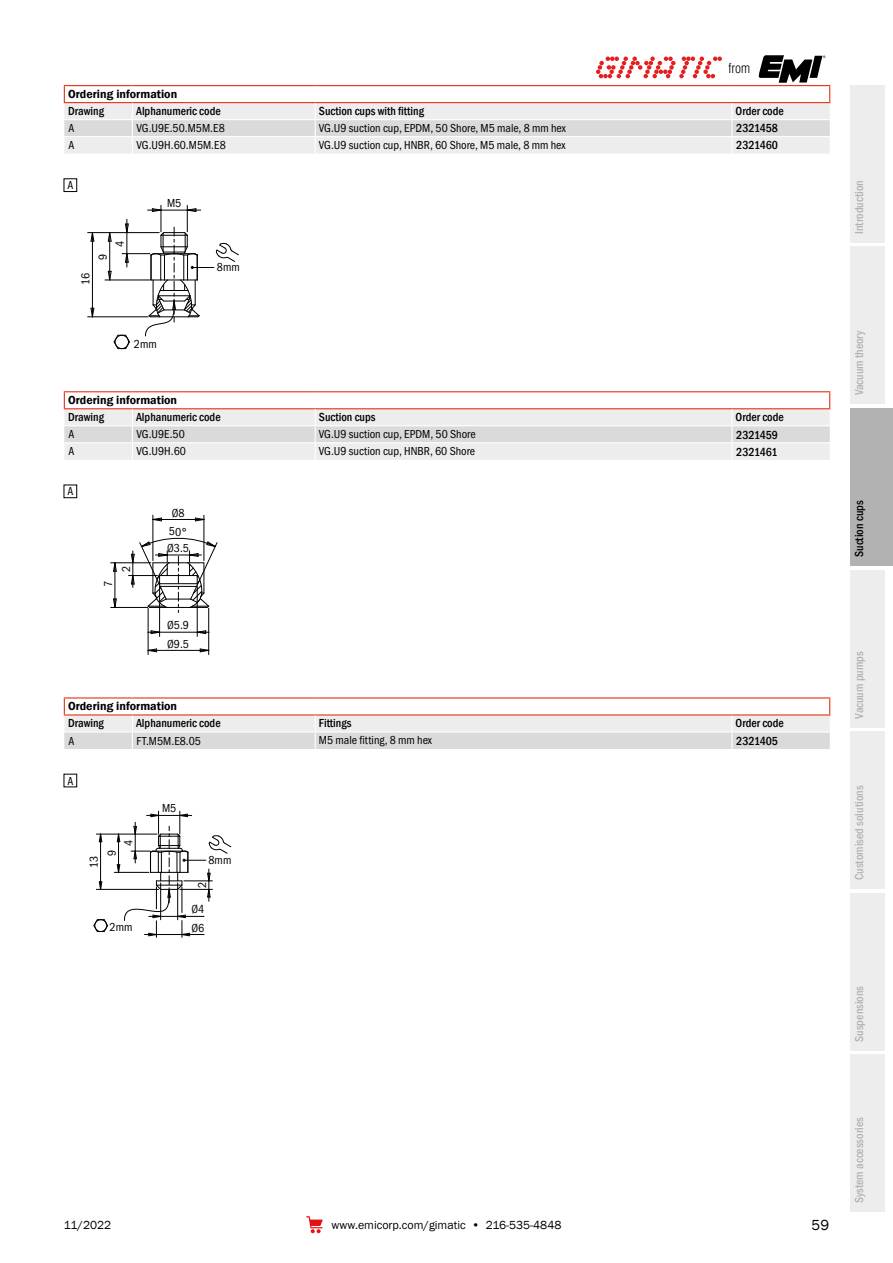
<style>
.page{position:relative;width:893px;height:1263px;background:#fff}
.page>*{position:absolute;margin:0;border:0;box-sizing:border-box;transform-origin:0 0}
.t1{font:15px "Franklin Gothic";color:#000}
.t2{font:300 condensed 13.5px "Helvetica";color:#000}
.t3{font:12px/17px "Franklin Gothic URW Cond";color:#000}
.t4{font:500 condensed 12px "Franklin Gothic";color:#000}
.t5{font:500 condensed 12px "Franklin Gothic";color:#b3b2b2}
.t6{font:600 12px "Franklin Gothic";color:#000}
.t7{font:condensed 12px/18.3px "ITC Franklin Gothic Std";color:#000}
.t8{font:12px "Franklin Gothic";color:#000}
.t9{font:3.3px "Helvetica";color:#000}
</style>
<div class="page">
<svg style="left:306px;top:1216px;width:17px;height:17px"></svg>
<div style="left:850px;top:247px;width:34px;height:157px;background:#ededed"></div>
<div style="left:850px;top:85px;width:34px;height:157px;background:#ededed"></div>
<div style="left:850px;top:570px;width:34px;height:157px;background:#ededed"></div>
<div style="left:850px;top:731px;width:34px;height:158px;background:#ededed"></div>
<div style="left:850px;top:893px;width:34px;height:157px;background:#ededed"></div>
<div style="left:850px;top:1054px;width:34px;height:158px;background:#ededed"></div>
<div style="left:850px;top:408px;width:43px;height:158px;background:#b3b2b2"></div>
<svg style="left:64px;top:55px;width:766px;height:99px"></svg>
<hr style="left:64px;top:697px;width:68px;height:1px;background:#e63312">
<hr style="left:132px;top:697px;width:183px;height:1px;background:#e63312">
<hr style="left:315px;top:697px;width:417px;height:1px;background:#e63312">
<hr style="left:732px;top:697px;width:98px;height:1px;background:#e63312">
<svg style="left:64px;top:698px;width:766px;height:51px"></svg>
<hr style="left:64px;top:391px;width:68px;height:1px;background:#e63312">
<hr style="left:132px;top:391px;width:183px;height:1px;background:#e63312">
<hr style="left:315px;top:391px;width:417px;height:1px;background:#e63312">
<hr style="left:732px;top:391px;width:98px;height:1px;background:#e63312">
<svg style="left:64px;top:392px;width:766px;height:68px"></svg>
<hr style="left:88px;top:232px;width:71px;height:1px;background:#000">
<hr style="left:88px;top:317px;width:60px;height:1px;background:#000">
<hr style="left:92px;top:233px;width:1px;height:84px;background:#000">
<hr style="left:105px;top:280px;width:45px;height:1px;background:#000">
<svg style="left:91px;top:232px;width:3px;height:10px"></svg>
<svg style="left:91px;top:308px;width:3px;height:9px"></svg>
<div style="left:64px;top:179px;width:13px;height:13px;border:1px solid #000"></div>
<svg style="left:108px;top:205px;width:131px;height:144px"></svg>
<svg style="left:152px;top:518px;width:10px;height:3px"></svg>
<svg style="left:195px;top:518px;width:9px;height:3px"></svg>
<hr style="left:153px;top:515px;width:1px;height:46px;background:#000">
<hr style="left:204px;top:515px;width:1px;height:46px;background:#000">
<hr style="left:153px;top:519px;width:51px;height:1px;background:#000">
<svg style="left:149px;top:648px;width:8px;height:4px"></svg>
<svg style="left:200px;top:648px;width:8px;height:4px"></svg>
<hr style="left:148px;top:608px;width:1px;height:47px;background:#000">
<hr style="left:208px;top:608px;width:1px;height:47px;background:#000">
<hr style="left:148px;top:650px;width:61px;height:1px;background:#000">
<svg style="left:113px;top:563px;width:4px;height:9px"></svg>
<svg style="left:113px;top:598px;width:4px;height:9px"></svg>
<hr style="left:111px;top:562px;width:40px;height:1px;background:#000">
<hr style="left:111px;top:607px;width:37px;height:1px;background:#000">
<hr style="left:115px;top:563px;width:1px;height:44px;background:#000">
<hr style="left:197px;top:586px;width:1px;height:50px;background:#000">
<hr style="left:159px;top:586px;width:1px;height:50px;background:#000">
<svg style="left:197px;top:630px;width:12px;height:4px"></svg>
<hr style="left:160px;top:632px;width:37px;height:1px;background:#000">
<svg style="left:148px;top:630px;width:12px;height:4px"></svg>
<div style="left:64px;top:485px;width:13px;height:13px;border:1px solid #000"></div>
<hr style="left:114px;top:872px;width:35px;height:1px;background:#000">
<hr style="left:96px;top:834px;width:61px;height:1px;background:#000">
<hr style="left:96px;top:889px;width:63px;height:1px;background:#000">
<hr style="left:100px;top:834px;width:1px;height:55px;background:#000">
<svg style="left:93px;top:919px;width:15px;height:13px"></svg>
<svg style="left:99px;top:834px;width:3px;height:8px"></svg>
<svg style="left:99px;top:881px;width:3px;height:9px"></svg>
<div style="left:64px;top:774px;width:13px;height:13px;border:1px solid #000"></div>
<svg style="left:117px;top:811px;width:114px;height:126px"></svg>
<svg style="left:129px;top:527px;width:88px;height:85px"></svg>
<p class="t2" style="left:728px;top:60px;width:23px">from</p>
<p class="t6" style="left:68px;top:86px;width:111px">Ordering information</p>
<p class="t4" style="left:68px;top:103px;width:37px">Drawing</p>
<p class="t4" style="left:136px;top:103px;width:86px">Alphanumeric code</p>
<p class="t4" style="left:319px;top:103px;width:107px">Suction cups with fitting</p>
<p class="t4" style="left:736px;top:103px;width:50px">Order code</p>
<p class="t3" style="left:319px;top:118px;width:249px">VG.U9 suction cup, EPDM, 50 Shore, M5 male, 8 mm hex<br>VG.U9 suction cup, HNBR, 60 Shore, M5 male, 8 mm hex</p>
<p class="t3" style="left:69px;top:119px;width:7px">A</p>
<p class="t3" style="left:137px;top:119px;width:90px">VG.U9E.50.M5M.E8</p>
<p class="t4" style="left:736px;top:120px;width:43px">2321458</p>
<p class="t3" style="left:69px;top:136px;width:7px">A</p>
<p class="t3" style="left:137px;top:136px;width:91px">VG.U9H.60.M5M.E8</p>
<p class="t4" style="left:736px;top:137px;width:43px">2321460</p>
<p class="t7" style="left:67px;top:176px;width:7px">A</p>
<p class="t7" style="left:76px;top:285px;width:14px;rotate:-90deg">16</p>
<p class="t7" style="left:94px;top:260px;width:8px;rotate:-90deg">9</p>
<p class="t7" style="left:111px;top:247px;width:8px;rotate:-90deg">4</p>
<p class="t7" style="left:167px;top:194px;width:16px">M5</p>
<p class="t7" style="left:134px;top:335px;width:24px">2mm</p>
<p class="t7" style="left:217px;top:258px;width:24px">8mm</p>
<p class="t6" style="left:68px;top:392px;width:111px">Ordering information</p>
<p class="t4" style="left:68px;top:409px;width:37px">Drawing</p>
<p class="t4" style="left:136px;top:409px;width:86px">Alphanumeric code</p>
<p class="t4" style="left:319px;top:409px;width:58px">Suction cups</p>
<p class="t4" style="left:736px;top:409px;width:50px">Order code</p>
<p class="t3" style="left:319px;top:424px;width:158px">VG.U9 suction cup, EPDM, 50 Shore<br>VG.U9 suction cup, HNBR, 60 Shore</p>
<p class="t3" style="left:69px;top:425px;width:7px">A</p>
<p class="t3" style="left:137px;top:425px;width:50px">VG.U9E.50</p>
<p class="t4" style="left:736px;top:427px;width:43px">2321459</p>
<p class="t3" style="left:69px;top:442px;width:7px">A</p>
<p class="t3" style="left:137px;top:442px;width:51px">VG.U9H.60</p>
<p class="t4" style="left:736px;top:444px;width:43px">2321461</p>
<p class="t7" style="left:67px;top:482px;width:7px">A</p>
<p class="t7" style="left:99px;top:587px;width:8px;rotate:-90deg">7</p>
<p class="t7" style="left:117px;top:572px;width:8px;rotate:-90deg">2</p>
<p class="t7" style="left:172px;top:504px;width:14px">Ø8</p>
<p class="t7" style="left:167px;top:539px;width:23px">Ø3.5</p>
<p class="t7" style="left:167px;top:616px;width:23px">Ø5.9</p>
<p class="t7" style="left:167px;top:634px;width:23px">Ø9.5</p>
<p class="t6" style="left:68px;top:699px;width:111px">Ordering information</p>
<p class="t4" style="left:68px;top:715px;width:37px">Drawing</p>
<p class="t4" style="left:136px;top:715px;width:86px">Alphanumeric code</p>
<p class="t4" style="left:319px;top:715px;width:34px">Fittings</p>
<p class="t4" style="left:736px;top:715px;width:50px">Order code</p>
<p class="t3" style="left:319px;top:731px;width:115px">M5 male fitting, 8 mm hex</p>
<p class="t3" style="left:69px;top:731px;width:7px">A</p>
<p class="t3" style="left:137px;top:731px;width:66px">FT.M5M.E8.05</p>
<p class="t4" style="left:736px;top:733px;width:43px">2321405</p>
<p class="t7" style="left:67px;top:771px;width:7px">A</p>
<p class="t7" style="left:85px;top:868px;width:14px;rotate:-90deg">13</p>
<p class="t7" style="left:103px;top:856px;width:8px;rotate:-90deg">9</p>
<p class="t7" style="left:119px;top:846px;width:8px;rotate:-90deg">4</p>
<p class="t7" style="left:110px;top:918px;width:24px">2mm</p>
<p class="t7" style="left:162px;top:799px;width:16px">M5</p>
<p class="t7" style="left:208px;top:851px;width:24px">8mm</p>
<p class="t7" style="left:193px;top:888px;width:8px;rotate:-90deg">2</p>
<p class="t7" style="left:191px;top:900px;width:14px">Ø4<br>Ø6</p>
<p class="t9" style="left:823px;top:55px;width:4px">®</p>
<p class="t5" style="left:851px;top:234px;width:55px;rotate:-90deg">Introduction</p>
<p class="t5" style="left:851px;top:395px;width:67px;rotate:-90deg">Vacuum theory</p>
<p class="t4" style="left:851px;top:557px;width:58px;rotate:-90deg">Suction cups</p>
<p class="t5" style="left:851px;top:719px;width:69px;rotate:-90deg">Vacuum pumps</p>
<p class="t5" style="left:851px;top:880px;width:96px;rotate:-90deg">Customised solutions</p>
<p class="t5" style="left:851px;top:1042px;width:58px;rotate:-90deg">Suspensions</p>
<p class="t8" style="left:64px;top:1217px;width:49px">11/2022</p>
<p class="t8" style="left:332px;top:1217px;width:231px">www.emicorp.com/gimatic • 216-535-4848</p>
<p class="t1" style="left:812px;top:1216px;width:19px">59</p>
<p class="t5" style="left:851px;top:1203px;width:88px;rotate:-90deg">System accessories</p>
</div>
